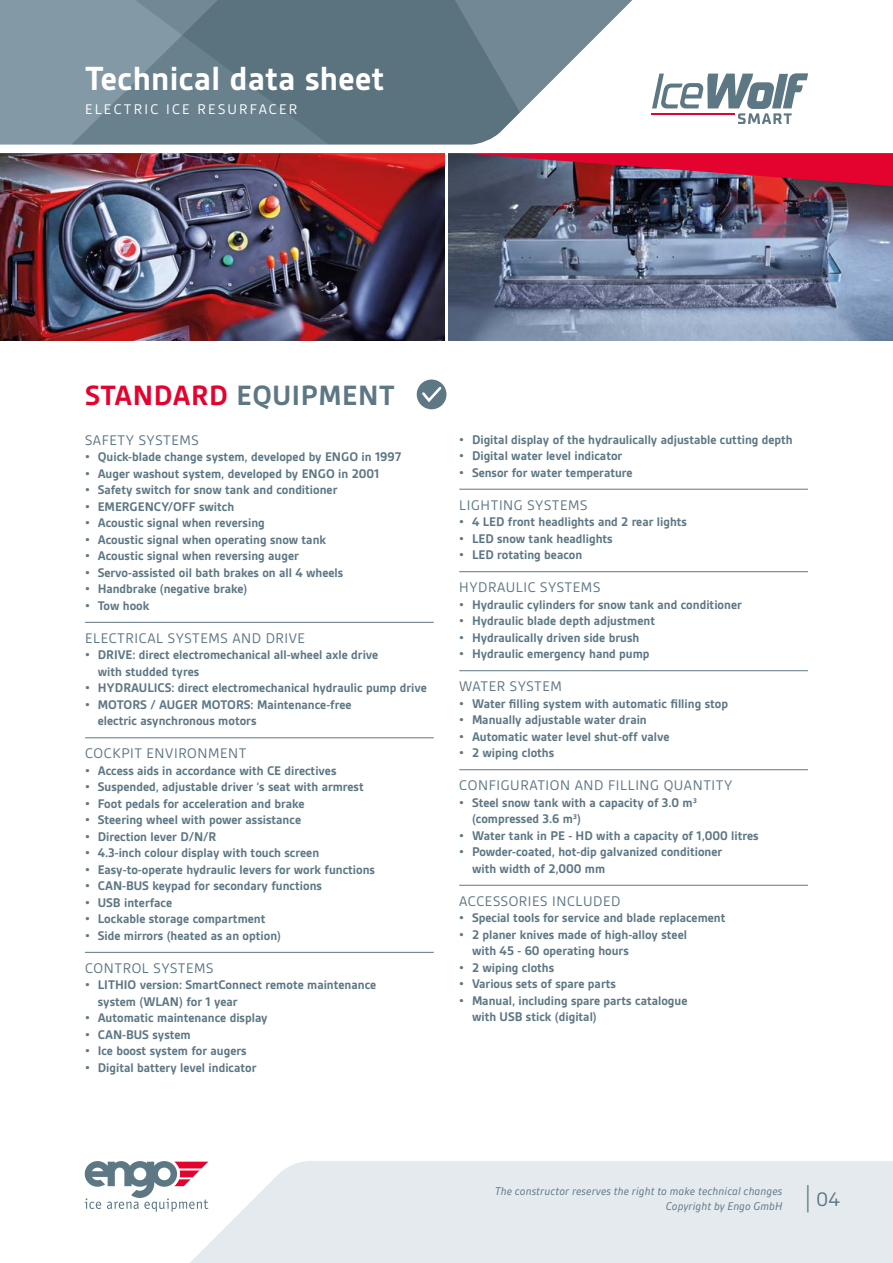
<style>
.page{position:relative;width:893px;height:1263px;background:#fff}
.page>*{position:absolute;margin:0;border:0;box-sizing:border-box;transform-origin:0 0}
.t1{font:700 36px "Gesta";letter-spacing:.01em;color:#fff}
.t2{font:700 30px "Gesta";letter-spacing:.02em;color:#5d7784}
.t3{font:21px "Gesta";color:#5d7784}
.t4{font:15px "Gesta";letter-spacing:.04em;color:#5d7784}
.t5{font:15px "Gesta";letter-spacing:.15em;color:#fff}
.t6{font:700 13.5px/16.5px "Gesta";color:#5d7784}
.t7{font:italic 12px/15px "Gesta";letter-spacing:.01em;color:#5d7784;text-align:right}
.s1{color:#e4032e}
.s2{font-size:31.5px}
</style>
<div class="page">
<div style="left:190px;top:1161px;width:703px;height:102px;background:#e4eaee"></div>
<svg style="left:85px;top:1161px;width:123px;height:51px"></svg>
<img style="left:449px;top:187px;width:444px;height:153px">
<img style="left:0;top:153px;width:444px;height:187px">
<hr style="left:85px;top:622px;width:349px;height:1px;background:#5d7784">
<hr style="left:85px;top:737px;width:349px;height:1px;background:#5d7784">
<hr style="left:85px;top:952px;width:349px;height:1px;background:#5d7784">
<hr style="left:459px;top:489px;width:349px;height:1px;background:#5d7784">
<hr style="left:459px;top:571px;width:349px;height:1px;background:#5d7784">
<hr style="left:459px;top:670px;width:349px;height:1px;background:#5d7784">
<hr style="left:459px;top:769px;width:349px;height:1px;background:#5d7784">
<hr style="left:459px;top:885px;width:349px;height:1px;background:#5d7784">
<div style="left:417px;top:379px;width:29px;height:30px;background:#5d7784;border-radius:50%"></div>
<svg style="left:420px;top:384px;width:24px;height:20px"></svg>
<svg style="left:404px;top:153px;width:489px;height:34px;background:#9c2b45"></svg>
<svg style="left:0;top:0;width:633px;height:145px;background:#7b8f9b"></svg>
<svg style="left:652px;top:73px;width:156px;height:51px"></svg>
<hr style="left:651px;top:113px;width:84px;height:2px;background:#e4032e">
<h1 class="t1" style="left:85px;top:58px;width:301px">Technical data sheet</h1>
<p class="t5" style="left:85px;top:101px;width:214px">ELECTRIC ICE RESURFACER</p>
<h2 class="t2" style="left:85px;top:378px;width:311px"><span class="s1">STANDARD</span> EQUIPMENT</h2>
<p class="t4" style="left:85px;top:431px;width:115px">SAFETY SYSTEMS</p>
<p class="t6" style="left:85px;top:449px;width:318px">• Quick-blade change system, developed by ENGO in 1997</p>
<p class="t6" style="left:85px;top:465px;width:296px">• Auger washout system, developed by ENGO in 2001</p>
<p class="t6" style="left:85px;top:482px;width:254px">• Safety switch for snow tank and conditioner</p>
<p class="t6" style="left:85px;top:498px;width:151px">• EMERGENCY/OFF switch</p>
<p class="t6" style="left:85px;top:515px;width:181px">• Acoustic signal when reversing</p>
<p class="t6" style="left:85px;top:531px;width:243px">• Acoustic signal when operating snow tank</p>
<p class="t6" style="left:85px;top:548px;width:215px">• Acoustic signal when reversing auger</p>
<p class="t6" style="left:85px;top:564px;width:260px">• Servo-assisted oil bath brakes on all 4 wheels</p>
<p class="t6" style="left:85px;top:581px;width:164px">• Handbrake (negative brake)</p>
<p class="t6" style="left:85px;top:597px;width:66px">• Tow hook</p>
<p class="t4" style="left:85px;top:629px;width:222px">ELECTRICAL SYSTEMS AND DRIVE</p>
<p class="t6" style="left:98px;top:647px;width:282px;text-indent:-13px">• DRIVE: direct electromechanical all-wheel axle drive with studded tyres</p>
<p class="t6" style="left:85px;top:680px;width:343px">• HYDRAULICS: direct electromechanical hydraulic pump drive</p>
<p class="t6" style="left:98px;top:696px;width:255px;text-indent:-13px">• MOTORS / AUGER MOTORS: Maintenance-free electric asynchronous motors</p>
<p class="t4" style="left:85px;top:745px;width:163px">COCKPIT ENVIRONMENT</p>
<p class="t6" style="left:85px;top:762px;width:253px">• Access aids in accordance with CE directives</p>
<p class="t6" style="left:85px;top:779px;width:280px">• Suspended, adjustable driver ‘s seat with armrest</p>
<p class="t6" style="left:85px;top:795px;width:221px">• Foot pedals for acceleration and brake</p>
<p class="t6" style="left:85px;top:812px;width:218px">• Steering wheel with power assistance</p>
<p class="t6" style="left:85px;top:828px;width:133px">• Direction lever D/N/R</p>
<p class="t6" style="left:85px;top:845px;width:236px">• 4.3-inch colour display with touch screen</p>
<p class="t6" style="left:85px;top:861px;width:292px">• Easy-to-operate hydraulic levers for work functions</p>
<p class="t6" style="left:85px;top:878px;width:238px">• CAN-BUS keypad for secondary functions</p>
<p class="t6" style="left:85px;top:894px;width:89px">• USB interface</p>
<p class="t6" style="left:85px;top:911px;width:182px">• Lockable storage compartment</p>
<p class="t6" style="left:85px;top:927px;width:197px">• Side mirrors (heated as an option)</p>
<p class="t4" style="left:85px;top:959px;width:130px">CONTROL SYSTEMS</p>
<p class="t6" style="left:98px;top:977px;width:280px;text-indent:-13px">• LITHIO version: SmartConnect remote maintenance system (WLAN) for 1 year</p>
<p class="t6" style="left:85px;top:1010px;width:184px">• Automatic maintenance display</p>
<p class="t6" style="left:85px;top:1026px;width:107px">• CAN-BUS system</p>
<p class="t6" style="left:85px;top:1043px;width:163px">• Ice boost system for augers</p>
<p class="t6" style="left:85px;top:1059px;width:173px">• Digital battery level indicator</p>
<p class="t6" style="left:459px;top:431px;width:335px">• Digital display of the hydraulically adjustable cutting depth</p>
<p class="t6" style="left:459px;top:447px;width:165px">• Digital water level indicator</p>
<p class="t6" style="left:459px;top:464px;width:175px">• Sensor for water temperature</p>
<p class="t4" style="left:459px;top:496px;width:130px">LIGHTING SYSTEMS</p>
<p class="t6" style="left:459px;top:513px;width:229px">• 4 LED front headlights and 2 rear lights</p>
<p class="t6" style="left:459px;top:530px;width:155px">• LED snow tank headlights</p>
<p class="t6" style="left:459px;top:546px;width:125px">• LED rotating beacon</p>
<p class="t4" style="left:459px;top:579px;width:142px">HYDRAULIC SYSTEMS</p>
<p class="t6" style="left:459px;top:596px;width:284px">• Hydraulic cylinders for snow tank and conditioner</p>
<p class="t6" style="left:459px;top:612px;width:197px">• Hydraulic blade depth adjustment</p>
<p class="t6" style="left:459px;top:629px;width:182px">• Hydraulically driven side brush</p>
<p class="t6" style="left:459px;top:645px;width:192px">• Hydraulic emergency hand pump</p>
<p class="t4" style="left:459px;top:678px;width:104px">WATER SYSTEM</p>
<p class="t6" style="left:459px;top:695px;width:270px">• Water filling system with automatic filling stop</p>
<p class="t6" style="left:459px;top:711px;width:189px">• Manually adjustable water drain</p>
<p class="t6" style="left:459px;top:728px;width:212px">• Automatic water level shut-off valve</p>
<p class="t6" style="left:459px;top:744px;width:97px">• 2 wiping cloths</p>
<p class="t4" style="left:459px;top:777px;width:275px">CONFIGURATION AND FILLING QUANTITY</p>
<p class="t6" style="left:472px;top:794px;width:226px;text-indent:-13px">• Steel snow tank with a capacity of 3.0 m³ (compressed 3.6 m³)</p>
<p class="t6" style="left:459px;top:827px;width:301px">• Water tank in PE - HD with a capacity of 1,000 litres</p>
<p class="t6" style="left:472px;top:843px;width:252px;text-indent:-13px">• Powder-coated, hot-dip galvanized conditioner with width of 2,000 mm</p>
<p class="t4" style="left:459px;top:892px;width:163px">ACCESSORIES INCLUDED</p>
<p class="t6" style="left:459px;top:909px;width:268px">• Special tools for service and blade replacement</p>
<p class="t6" style="left:472px;top:926px;width:217px;text-indent:-13px">• 2 planer knives made of high-alloy steel with 45 - 60 operating hours</p>
<p class="t6" style="left:459px;top:959px;width:97px">• 2 wiping cloths</p>
<p class="t6" style="left:459px;top:975px;width:158px">• Various sets of spare parts</p>
<p class="t6" style="left:472px;top:992px;width:217px;text-indent:-13px">• Manual, including spare parts catalogue with USB stick (digital)</p>
<p class="t7" style="left:495px;top:1184px;width:289px">The constructor reserves the right to make technical changes<br>Copyright by Engo GmbH</p>
<h3 class="t3" style="left:805px;top:1187px;width:36px"><span class="s2">|</span> 04</h3>
</div>
